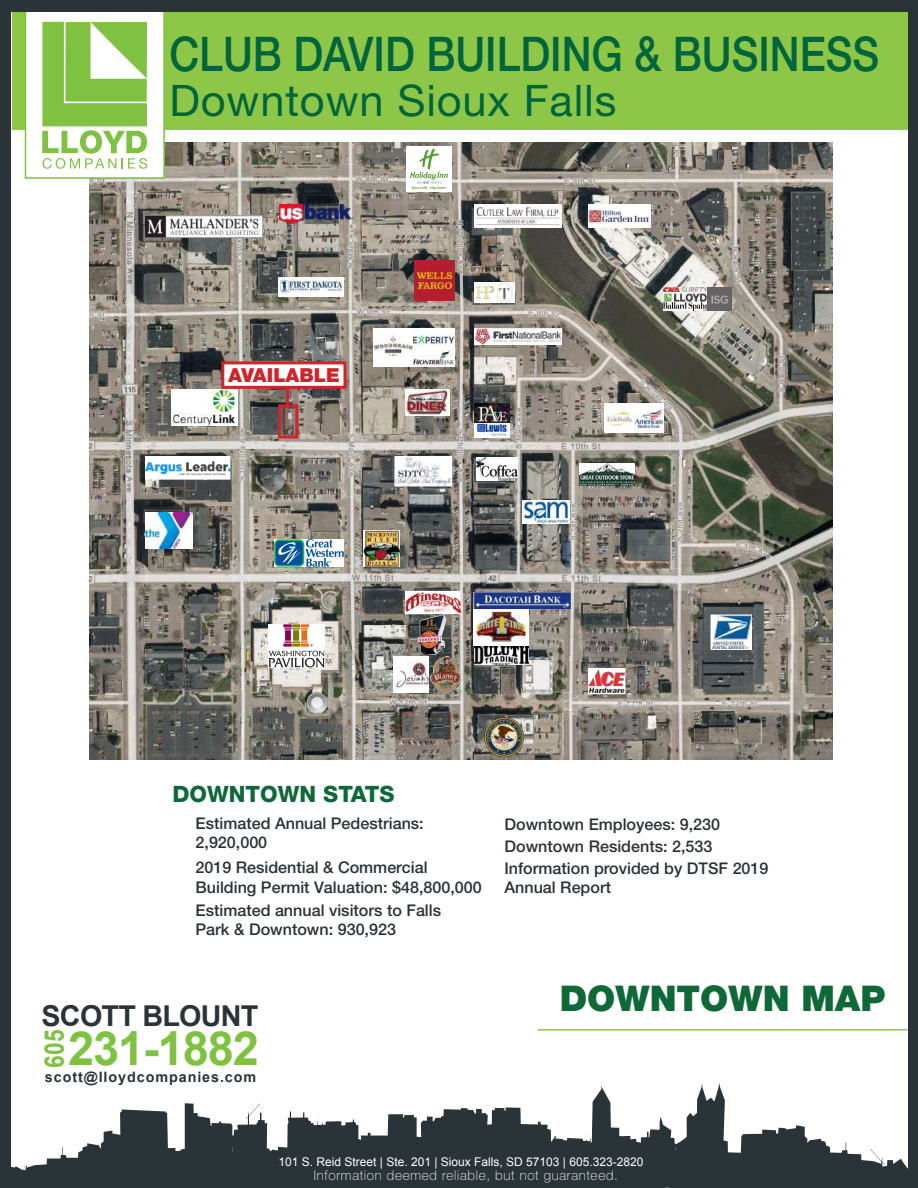
<style>
.page{position:relative;width:918px;height:1188px;background:#fff}
.page>*{position:absolute;margin:0;border:0;box-sizing:border-box;transform-origin:0 0}
.t1{font:500 47.85px "Helvetica Neue LT Std";color:#00653c;scale:.86 1}
.t2{font:700 47.1px "Arial";letter-spacing:-.025em;color:#7fc241}
.t3{font:43.5px "Helvetica Neue LT Std";letter-spacing:.02em;color:#00653c}
.t4{font:900 35.55px "Helvetica Neue LT Std";color:#0f6838}
.t5{font:700 28.8px "Arial";letter-spacing:-.025em;color:#2a3337}
.t6{font:700 27px "Arial";color:#7fc241;scale:.84 1}
.t7{font:800 22.65px "Helvetica Neue LT Std";color:#0f6838}
.t8{font:900 19.35px "Helvetica Neue LT Std";color:#d1232a}
.t9{font:500 16.2px/19.4px "Helvetica Neue LT Std";color:#293337}
.t10{font:700 14.4px "Arial";letter-spacing:.065em;color:#2a3337}
.t11{font:100 13.5px "Helvetica Neue LT Std";letter-spacing:.05em;color:#fff}
.t12{font:12px "Arial";color:#fff}
</style>
<div class="page">
<img style="left:89px;top:143px;width:743px;height:617px">
<img style="left:474px;top:205px;width:88px;height:22px">
<img style="left:588px;top:205px;width:62px;height:22px">
<img style="left:664px;top:287px;width:67px;height:23px">
<img style="left:474px;top:283px;width:40px;height:20px">
<img style="left:474px;top:328px;width:88px;height:16px">
<img style="left:605px;top:403px;width:59px;height:30px">
<img style="left:373px;top:328px;width:81px;height:39px">
<img style="left:474px;top:403px;width:35px;height:35px">
<img style="left:579px;top:463px;width:55px;height:23px">
<img style="left:523px;top:501px;width:47px;height:23px">
<img style="left:712px;top:615px;width:40px;height:34px">
<div style="left:588px;top:668px;width:37px;height:26px;border:1px solid #fff"></div>
<img style="left:589px;top:670px;width:36px;height:22px">
<img style="left:474px;top:610px;width:55px;height:55px">
<img style="left:484px;top:717px;width:40px;height:40px">
<img style="left:393px;top:656px;width:68px;height:36px">
<img style="left:417px;top:614px;width:30px;height:42px">
<div style="left:405px;top:591px;width:56px;height:23px;border:1px solid #fff"></div>
<img style="left:406px;top:592px;width:54px;height:21px">
<img style="left:269px;top:625px;width:56px;height:42px">
<img style="left:474px;top:592px;width:97px;height:16px">
<img style="left:363px;top:531px;width:37px;height:36px">
<img style="left:476px;top:458px;width:42px;height:22px">
<div style="left:394px;top:456px;width:58px;height:30px;border:1px solid #fff"></div>
<img style="left:395px;top:456px;width:56px;height:30px">
<img style="left:406px;top:390px;width:43px;height:26px">
<img style="left:415px;top:261px;width:39px;height:39px">
<img style="left:406px;top:146px;width:46px;height:46px">
<img style="left:146px;top:216px;width:116px;height:21px">
<img style="left:279px;top:205px;width:74px;height:18px">
<img style="left:279px;top:278px;width:64px;height:18px">
<img style="left:171px;top:390px;width:66px;height:36px">
<div style="left:146px;top:457px;width:84px;height:22px;background:#fff"></div>
<div style="left:145px;top:456px;width:85px;height:24px;border:1px solid #fff"></div>
<img style="left:146px;top:456px;width:84px;height:21px">
<img style="left:146px;top:512px;width:47px;height:36px">
<img style="left:275px;top:540px;width:68px;height:27px">
<div style="left:12px;top:3px;width:898px;height:127px;background:#8ec747"></div>
<svg style="left:0;top:1083px;width:918px;height:105px;fill:#2a3337"></svg>
<div style="left:0;top:0;width:11px;height:1187px;background:#2a3337"></div>
<div style="left:908px;top:0;width:10px;height:1187px;background:#2a3337"></div>
<div style="left:25px;top:4px;width:140px;height:175px;background:#fff;border:2px solid #7dc241"></div>
<div style="left:2px;top:0;width:916px;height:12px;background:#2a3337"></div>
<svg style="left:42px;top:22px;width:106px;height:147px"></svg>
<hr style="left:538px;top:1029px;width:370px;height:2px;background:#8dc747">
<div style="left:278px;top:404px;width:20px;height:34px;border:3px solid #d1232a"></div>
<div style="left:221px;top:361px;width:125px;height:28px;background:#fff;border:3px solid #d1232a"></div>
<hr style="left:286px;top:387px;width:3px;height:19px;background:#d1232a">
<h1 class="t1" style="left:169px;top:25px;width:827px">CLUB DAVID BUILDING &amp; BUSINESS</h1>
<h3 class="t3" style="left:169px;top:74px;width:449px">Downtown Sioux Falls</h3>
<p class="t8" style="left:228px;top:364px;width:113px">AVAILABLE</p>
<h3 class="t7" style="left:172px;top:780px;width:224px">DOWNTOWN STATS</h3>
<p class="t9" style="left:196px;top:813px;width:230px">Estimated Annual Pedestrians:<br>2,920,000</p>
<p class="t9" style="left:196px;top:858px;width:288px">2019 Residential &amp; Commercial<br>Building Permit Valuation: $48,800,000</p>
<p class="t9" style="left:196px;top:900px;width:247px">Estimated annual visitors to Falls<br>Park &amp; Downtown: 930,923</p>
<h3 class="t5" style="left:42px;top:997px;width:218px">SCOTT BLOUNT</h3>
<h3 class="t6" style="left:37px;top:1068px;width:47px;rotate:-90deg">605</h3>
<h2 class="t2" style="left:68px;top:1017px;width:192px">231-1882</h2>
<p class="t10" style="left:45px;top:1067px;width:213px">scott@lloydcompanies.com</p>
<p class="t9" style="left:504px;top:813px;width:266px;line-height:22.2px">Downtown Employees: 9,230<br>Downtown Residents: 2,533<br>Information provided by DTSF 2019</p>
<p class="t9" style="left:504px;top:878px;width:108px">Annual Report</p>
<h3 class="t4" style="left:560px;top:977px;width:327px">DOWNTOWN MAP</h3>
<p class="t12" style="left:279px;top:1154px;width:366px">101 S. Reid Street | Ste. 201 | Sioux Falls, SD 57103 | 605.323-2820</p>
<p class="t11" style="left:314px;top:1167px;width:305px">Information deemed reliable, but not guaranteed.</p>
</div>
